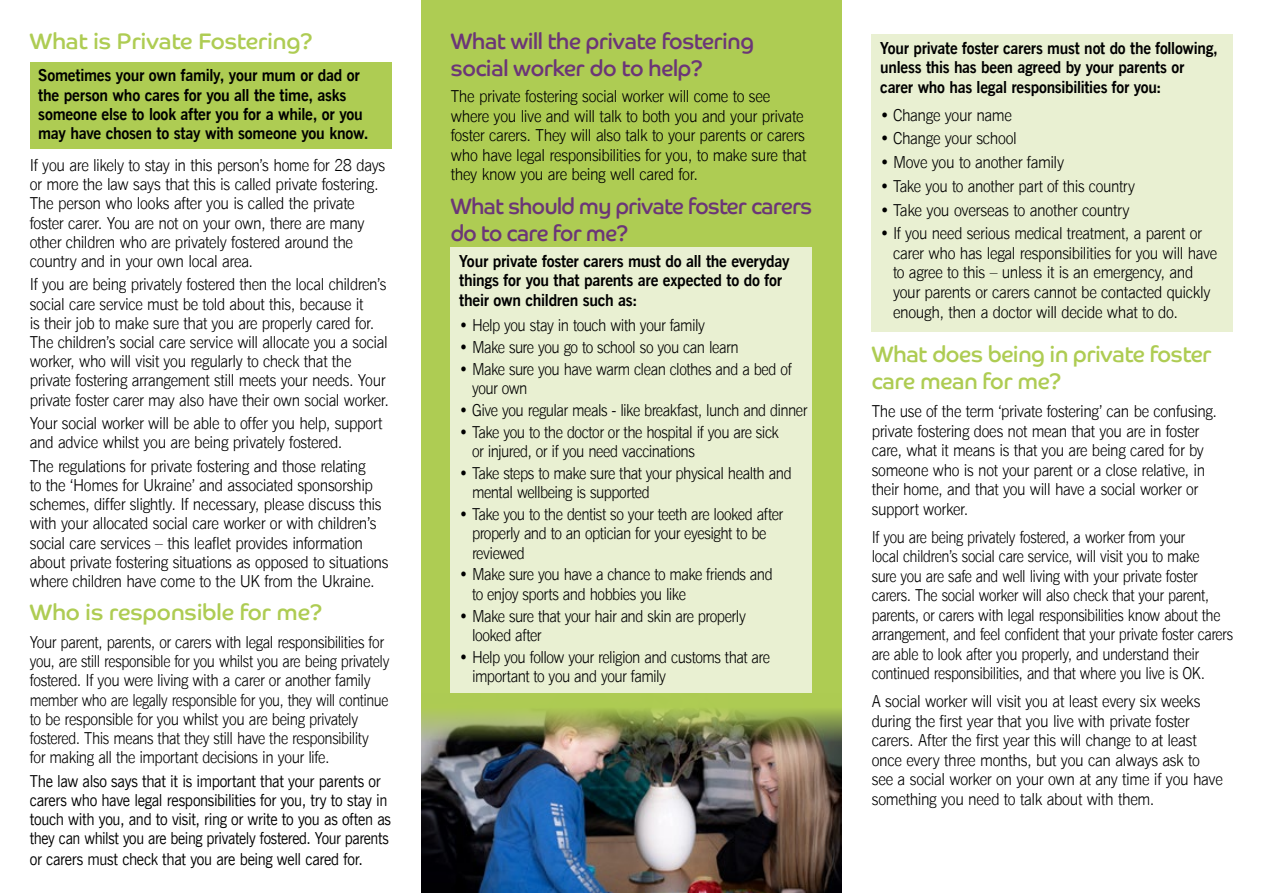
<style>
.page{position:relative;width:1263px;height:893px;background:#fff}
.page>*{position:absolute;margin:0;border:0;box-sizing:border-box;transform-origin:0 0}
.t1{font:22.5px/27px "Co Headline";letter-spacing:-.01em;color:#aecc53}
.t2{font:22.5px/27px "Co Headline";letter-spacing:-.02em;color:#6b3677;scale:.96 1}
.t3{font:22.5px/27px "Co Headline";letter-spacing:-.02em;color:#6b3677;scale:.94 1}
.t4{font:300 16.5px/19.2px "News Gothic BT";letter-spacing:-.025em;color:#000;scale:.95 1}
.t5{font:300 16.5px/19.5px "News Gothic BT";letter-spacing:-.025em;color:#000;scale:.92 1}
.t6{font:300 16.5px/19.2px "News Gothic BT";letter-spacing:-.025em;color:#000;scale:.94 1}
.t7{font:300 16.5px/19.5px "News Gothic BT";letter-spacing:-.025em;color:#000;scale:.9 1}
.t8{font:700 16.5px/19.2px "News Gothic BT";letter-spacing:-.015em;color:#000;scale:.95 1}
.t9{font:16.5px/19.5px "News Gothic BT";letter-spacing:-.025em;color:#000;scale:.91 1}
.t10{font:300 16.5px/19.6px "News Gothic BT";letter-spacing:-.025em;color:#000;scale:.93 1}
.t11{font:700 16.5px/19.5px "News Gothic BT";letter-spacing:-.015em;color:#000;scale:.94 1}
.t12{font:300 16.5px "News Gothic BT";letter-spacing:-.025em;color:#000;scale:.96 1}
</style>
<div class="page">
<div style="left:421px;top:0;width:421px;height:893px;background:#aecc53"></div>
<div style="left:451px;top:248px;width:361px;height:445px;background:#e9f0d2"></div>
<div style="left:872px;top:34px;width:361px;height:298px;background:#e9f0d2"></div>
<div style="left:30px;top:62px;width:361px;height:86px;background:#aecc53"></div>
<img style="left:421px;top:709px;width:421px;height:184px">
<p class="t1" style="left:30px;top:28px;width:284px">What is Private Fostering?</p>
<p class="t8" style="left:38px;top:66px;width:349px">Sometimes your own family, your mum or dad or the person who cares for you all the time, asks someone else to look after you for a while, or you may have chosen to stay with someone you know.</p>
<p class="t4" style="left:30px;top:155px;width:376px">If you are likely to stay in this person’s home for 28 days or more the law says that this is called private fostering.<br>The person who looks after you is called the private foster carer. You are not on your own, there are many other children who are privately fostered around the country and in your own local area.</p>
<p class="t6" style="left:30px;top:275px;width:384px">If you are being privately fostered then the local children’s social care service must be told about this, because it<br>is their job to make sure that you are properly cared for.<br>The children’s social care service will allocate you a social worker, who will visit you regularly to check that the private fostering arrangement still meets your needs. Your private foster carer may also have their own social worker.</p>
<p class="t4" style="left:30px;top:414px;width:373px">Your social worker will be able to offer you help, support and advice whilst you are being privately fostered.</p>
<p class="t4" style="left:30px;top:456px;width:379px">The regulations for private fostering and those relating<br>to the ‘Homes for Ukraine’ and associated sponsorship schemes, differ slightly. If necessary, please discuss this with your allocated social care worker or with children’s social care services – this leaflet provides information about private fostering situations as opposed to situations where children have come to the UK from the Ukraine.</p>
<p class="t1" style="left:30px;top:599px;width:294px">Who is responsible for me?</p>
<p class="t5" style="left:30px;top:632px;width:392px">Your parent, parents, or carers with legal responsibilities for you, are still responsible for you whilst you are being privately fostered. If you were living with a carer or another family member who are legally responsible for you, they will continue to be responsible for you whilst you are being privately fostered. This means that they still have the responsibility<br>for making all the important decisions in your life.</p>
<p class="t9" style="left:30px;top:771px;width:399px">The law also says that it is important that your parents or carers who have legal responsibilities for you, try to stay in touch with you, and to visit, ring or write to you as often as they can whilst you are being privately fostered. Your parents or carers must check that you are being well cared for.</p>
<p class="t2" style="left:451px;top:28px;width:317px">What will the private fostering social worker do to help?</p>
<p class="t4" style="left:451px;top:87px;width:376px">The private fostering social worker will come to see where you live and will talk to both you and your private foster carers. They will also talk to your parents or carers who have legal responsibilities for you, to make sure that they know you are being well cared for.</p>
<p class="t3" style="left:451px;top:192px;width:386px">What should my private foster carers do to care for me?</p>
<p class="t8" style="left:459px;top:251px;width:349px">Your private foster carers must do all the everyday things for you that parents are expected to do for their own children such as:</p>
<p class="t5" style="left:459px;top:316px;width:269px">• Help you stay in touch with your family</p>
<p class="t5" style="left:459px;top:337px;width:305px">• Make sure you go to school so you can learn</p>
<p class="t5" style="left:472px;top:359px;width:349px;text-indent:-13px">• Make sure you have warm clean clothes and a bed of your own</p>
<p class="t5" style="left:459px;top:400px;width:380px">• Give you regular meals - like breakfast, lunch and dinner</p>
<p class="t5" style="left:472px;top:422px;width:335px;text-indent:-13px">• Take you to the doctor or the hospital if you are sick or injured, or if you need vaccinations</p>
<p class="t5" style="left:472px;top:463px;width:349px;text-indent:-13px">• Take steps to make sure that your physical health and mental wellbeing is supported</p>
<p class="t5" style="left:472px;top:504px;width:340px;text-indent:-13px">• Take you to the dentist so your teeth are looked after properly and to an optician for your eyesight to be reviewed</p>
<p class="t5" style="left:472px;top:565px;width:328px;text-indent:-13px">• Make sure you have a chance to make friends and to enjoy sports and hobbies you like</p>
<p class="t5" style="left:472px;top:606px;width:299px;text-indent:-13px">• Make sure that your hair and skin are properly looked after</p>
<p class="t5" style="left:472px;top:647px;width:325px;text-indent:-13px">• Help you follow your religion and customs that are important to you and your family</p>
<p class="t11" style="left:880px;top:38px;width:360px">Your private foster carers must not do the following, unless this has been agreed by your parents or carer who has legal responsibilities for you:</p>
<p class="t4" style="left:880px;top:105px;width:140px">• Change your name</p>
<p class="t4" style="left:880px;top:129px;width:145px">• Change your school</p>
<p class="t4" style="left:880px;top:153px;width:195px">• Move you to another family</p>
<p class="t10" style="left:880px;top:176px;width:275px">• Take you to another part of this country</p>
<p class="t12" style="left:880px;top:200px;width:261px">• Take you overseas to another country</p>
<p class="t10" style="left:893px;top:224px;width:350px;text-indent:-13px">• If you need serious medical treatment, a parent or carer who has legal responsibilities for you will have to agree to this – unless it is an emergency, and your parents or carers cannot be contacted quickly enough, then a doctor will decide what to do.</p>
<p class="t1" style="left:872px;top:341px;width:341px">What does being in private foster care mean for me?</p>
<p class="t6" style="left:872px;top:401px;width:369px">The use of the term ‘private fostering’ can be confusing. private fostering does not mean that you are in foster care, what it means is that you are being cared for by someone who is not your parent or a close relative, in their home, and that you will have a social worker or support worker.</p>
<p class="t7" style="left:872px;top:527px;width:403px">If you are being privately fostered, a worker from your<br>local children’s social care service, will visit you to make<br>sure you are safe and well living with your private foster carers. The social worker will also check that your parent, parents, or carers with legal responsibilities know about the arrangement, and feel confident that your private foster carers are able to look after you properly, and understand their continued responsibilities, and that where you live is OK.</p>
<p class="t4" style="left:872px;top:691px;width:371px">A social worker will visit you at least every six weeks during the first year that you live with private foster carers. After the first year this will change to at least once every three months, but you can always ask to see a social worker on your own at any time if you have something you need to talk about with them.</p>
</div>
